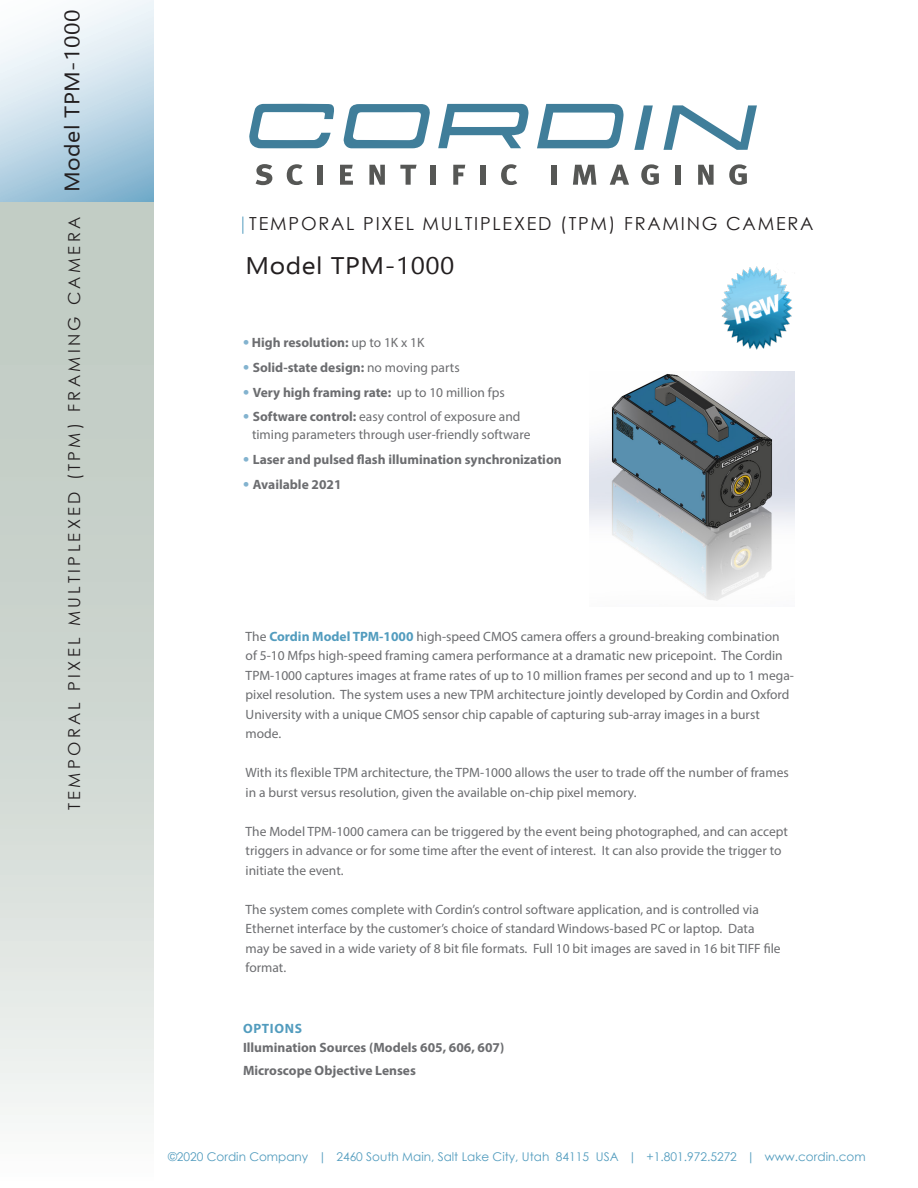
<style>
.page{position:relative;width:918px;height:1188px;background:#fff}
.page>*{position:absolute;margin:0;border:0;box-sizing:border-box;transform-origin:0 0}
.t1{font:24px "Ebrima";letter-spacing:.02em;color:#231f20;scale:1.1 1}
.t2{font:21px "Ebrima";letter-spacing:.02em;color:#231f20;scale:1.1 1}
.t3{font:18px "Century Gothic";letter-spacing:.1em;color:#231f20}
.t4{font:16.5px "Century Gothic";letter-spacing:.2em;color:#231f20}
.Bullet_Points{font:13.5px/19.5px "Myriad Pro";color:#6c6d70}
.Bullet_Points-2{font:700 13.5px "Myriad Pro";color:#6c6d70}
.t5{font:700 13.5px "Myriad Pro";letter-spacing:.05em;color:#529cbe}
.t6{font:12px "Century Gothic";color:#529cbe}
.s1{font-size:18px;color:#83b3cf}
.s2{font-weight:400}
.s3{font-weight:700;font-size:18px;color:#83b3cf}
.s4{font-weight:700}
.s5{font-weight:700;color:#529cbe}
</style>
<div class="page">
<svg style="left:0;top:0;width:153px;height:202px"></svg>
<div style="left:0;top:202px;width:153px;height:986px;background:linear-gradient(to bottom,#b7c3ba,#f1f3f2)"></div>
<svg style="left:242px;top:217px;width:1px;height:17px"></svg>
<svg style="left:249px;top:104px;width:85px;height:44px"></svg>
<svg style="left:343px;top:104px;width:87px;height:44px"></svg>
<svg style="left:438px;top:104px;width:91px;height:44px"></svg>
<svg style="left:537px;top:104px;width:87px;height:44px"></svg>
<svg style="left:634px;top:105px;width:19px;height:45px"></svg>
<svg style="left:664px;top:105px;width:93px;height:45px"></svg>
<svg style="left:256px;top:164px;width:16px;height:21px"></svg>
<svg style="left:287px;top:164px;width:16px;height:21px"></svg>
<div style="left:317px;top:165px;width:6px;height:20px;background:#565755"></div>
<svg style="left:340px;top:165px;width:13px;height:20px"></svg>
<svg style="left:369px;top:165px;width:16px;height:20px"></svg>
<svg style="left:400px;top:165px;width:17px;height:20px"></svg>
<div style="left:431px;top:165px;width:5px;height:20px;background:#565755"></div>
<svg style="left:453px;top:165px;width:12px;height:20px"></svg>
<div style="left:480px;top:165px;width:6px;height:20px;background:#565755"></div>
<svg style="left:501px;top:164px;width:16px;height:21px"></svg>
<div style="left:551px;top:165px;width:5px;height:20px;background:#565755"></div>
<svg style="left:573px;top:165px;width:23px;height:20px"></svg>
<svg style="left:610px;top:165px;width:19px;height:20px"></svg>
<svg style="left:641px;top:164px;width:18px;height:21px"></svg>
<div style="left:676px;top:165px;width:5px;height:20px;background:#565755"></div>
<svg style="left:698px;top:165px;width:16px;height:20px"></svg>
<svg style="left:729px;top:164px;width:18px;height:21px"></svg>
<img style="left:721px;top:266px;width:72px;height:84px">
<img style="left:589px;top:372px;width:206px;height:229px">
<p class="t2" style="left:57px;top:192px;width:167px;rotate:-90deg">Model TPM-1000</p>
<p class="t4" style="left:63px;top:810px;width:595px;rotate:-90deg">TEMPORAL PIXEL MULTIPLEXED (TPM) FRAMING CAMERA</p>
<p class="t3" style="left:249px;top:211px;width:566px">TEMPORAL PIXEL MULTIPLEXED (TPM) FRAMING CAMERA</p>
<p class="t1" style="left:246px;top:248px;width:191px">Model TPM-1000</p>
<p class="Bullet_Points-2" style="left:243px;top:334px;width:183px"><span class="s1">•</span> High resolution: <span class="s2">up to 1K x 1K</span></p>
<p class="Bullet_Points-2" style="left:243px;top:359px;width:218px"><span class="s1">•</span> Solid-state design: <span class="s2">no moving parts</span></p>
<p class="Bullet_Points-2" style="left:243px;top:383px;width:263px"><span class="s1">•</span> Very high framing rate: <span class="s2">up to 10 million fps</span></p>
<p class="Bullet_Points" style="left:252px;top:408px;width:280px;line-height:18px;text-indent:-9px"><span class="s3">•</span> <span class="s4">Software control:</span> easy control of exposure and timing parameters through user-friendly software</p>
<p class="Bullet_Points-2" style="left:243px;top:451px;width:320px"><span class="s1">•</span> Laser and pulsed flash illumination synchronization</p>
<p class="Bullet_Points-2" style="left:243px;top:476px;width:100px"><span class="s1">•</span> Available 2021</p>
<p class="Bullet_Points" style="left:246px;top:626px;width:550px">The <span class="s5">Cordin Model TPM-1000</span> high-speed CMOS camera offers a ground-breaking combination of 5-10 Mfps high-speed framing camera performance at a dramatic new pricepoint. The Cordin TPM-1000 captures images at frame rates of up to 10 million frames per second and up to 1 mega&shy;pixel resolution. The system uses a new TPM architecture jointly developed by Cordin and Oxford University with a unique CMOS sensor chip capable of capturing sub-array images in a burst mode.</p>
<p class="Bullet_Points" style="left:246px;top:763px;width:545px">With its flexible TPM architecture, the TPM-1000 allows the user to trade off the number of frames in a burst versus resolution, given the available on-chip pixel memory.</p>
<p class="Bullet_Points" style="left:246px;top:821px;width:544px">The Model TPM-1000 camera can be triggered by the event being photographed, and can accept triggers in advance or for some time after the event of interest. It can also provide the trigger to initiate the event.</p>
<p class="Bullet_Points" style="left:246px;top:899px;width:537px">The system comes complete with Cordin’s control software application, and is controlled via Ethernet interface by the customer’s choice of standard Windows-based PC or laptop. Data may be saved in a wide variety of 8 bit file formats. Full 10 bit images are saved in 16 bit TIFF file format.</p>
<p class="t5" style="left:243px;top:1020px;width:61px">OPTIONS</p>
<p class="Bullet_Points-2" style="left:243px;top:1039px;width:263px">Illumination Sources (Models 605, 606, 607)</p>
<p class="Bullet_Points-2" style="left:243px;top:1062px;width:174px">Microscope Objective Lenses</p>
<p class="t6" style="left:168px;top:1148px;width:699px">©2020 Cordin Company | 2460 South Main, Salt Lake City, Utah 84115 USA | +1.801.972.5272 | www.cordin.com</p>
</div>
